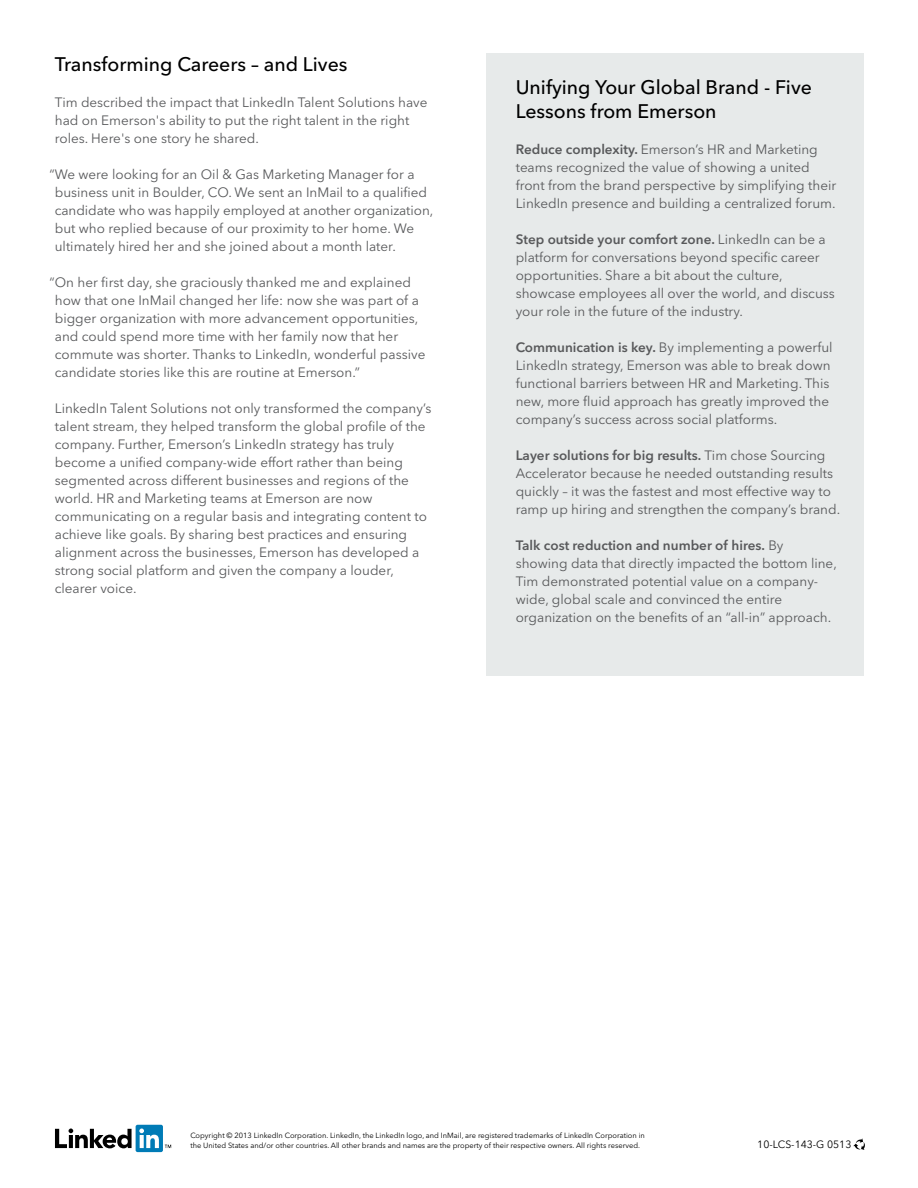
<style>
.page{position:relative;width:918px;height:1188px;background:#fff}
.page>*{position:absolute;margin:0;border:0;box-sizing:border-box;transform-origin:0 0}
.t1{font:500 19.5px/24px "Avenir Next LT Pro";color:#000}
.t2{font:13.5px/18px "Avenir Next LT Pro";color:#58595b}
.t3{font:10.5px "Avenir Next LT Pro";color:#000}
.t4{font:7.5px/10.5px "Avenir Next LT Pro";color:#000}
.s1{font-weight:600}
</style>
<div class="page">
<svg style="left:55px;top:1129px;width:77px;height:19px"></svg>
<div style="left:136px;top:1125px;width:27px;height:27px;background:#007bb6;border-radius:2px"></div>
<svg style="left:139px;top:1129px;width:20px;height:19px"></svg>
<svg style="left:165px;top:1145px;width:6px;height:3px"></svg>
<svg style="left:853px;top:1138px;width:12px;height:12px"></svg>
<div style="left:487px;top:53px;width:377px;height:623px;background:#e7eaea"></div>
<h1 class="t1" style="left:55px;top:52px;width:294px">Transforming Careers – and Lives</h1>
<p class="t2" style="left:55px;top:93px;width:374px">Tim described the impact that LinkedIn Talent Solutions have had on Emerson's ability to put the right talent in the right roles. Here's one story he shared.</p>
<p class="t2" style="left:55px;top:165px;width:380px;text-indent:-5px">“We were looking for an Oil &amp; Gas Marketing Manager for a business unit in Boulder, CO. We sent an InMail to a qualified candidate who was happily employed at another organization, but who replied because of our proximity to her home. We ultimately hired her and she joined about a month later.</p>
<p class="t2" style="left:55px;top:273px;width:372px;text-indent:-5px">“On her first day, she graciously thanked me and explained how that one InMail changed her life: now she was part of a bigger organization with more advancement opportunities, and could spend more time with her family now that her commute was shorter. Thanks to LinkedIn, wonderful passive candidate stories like this are routine at Emerson.”</p>
<p class="t2" style="left:55px;top:399px;width:378px">LinkedIn Talent Solutions not only transformed the company’s talent stream, they helped transform the global profile of the company. Further, Emerson’s LinkedIn strategy has truly become a unified company-wide effort rather than being segmented across different businesses and regions of the world. HR and Marketing teams at Emerson are now communicating on a regular basis and integrating content to achieve like goals. By sharing best practices and ensuring alignment across the businesses, Emerson has developed a strong social platform and given the company a louder, clearer voice.</p>
<h1 class="t1" style="left:516px;top:75px;width:298px">Unifying Your Global Brand - Five<br>Lessons from Emerson</h1>
<p class="t2" style="left:516px;top:140px;width:322px"><span class="s1">Reduce complexity.</span> Emerson’s HR and Marketing teams recognized the value of showing a united front from the brand perspective by simplifying their LinkedIn presence and building a centralized forum.</p>
<p class="t2" style="left:516px;top:230px;width:321px"><span class="s1">Step outside your comfort zone.</span> LinkedIn can be a platform for conversations beyond specific career opportunities. Share a bit about the culture, showcase employees all over the world, and discuss your role in the future of the industry.</p>
<p class="t2" style="left:516px;top:338px;width:318px"><span class="s1">Communication is key.</span> By implementing a powerful LinkedIn strategy, Emerson was able to break down functional barriers between HR and Marketing. This new, more fluid approach has greatly improved the company’s success across social platforms.</p>
<p class="t2" style="left:516px;top:446px;width:326px"><span class="s1">Layer solutions for big results.</span> Tim chose Sourcing Accelerator because he needed outstanding results quickly – it was the fastest and most effective way to ramp up hiring and strengthen the company’s brand.</p>
<p class="t2" style="left:516px;top:536px;width:323px"><span class="s1">Talk cost reduction and number of hires.</span> By showing data that directly impacted the bottom line, Tim demonstrated potential value on a company&shy;wide, global scale and convinced the entire organization on the benefits of an “all-in” approach.</p>
<p class="t4" style="left:190px;top:1130px;width:456px">Copyright © 2013 LinkedIn Corporation. LinkedIn, the LinkedIn logo, and InMail, are registered trademarks of LinkedIn Corporation in the United States and/or other countries. All other brands and names are the property of their respective owners. All rights reserved.</p>
<p class="t3" style="left:757px;top:1138px;width:96px">10-LCS-143-G 0513</p>
</div>
